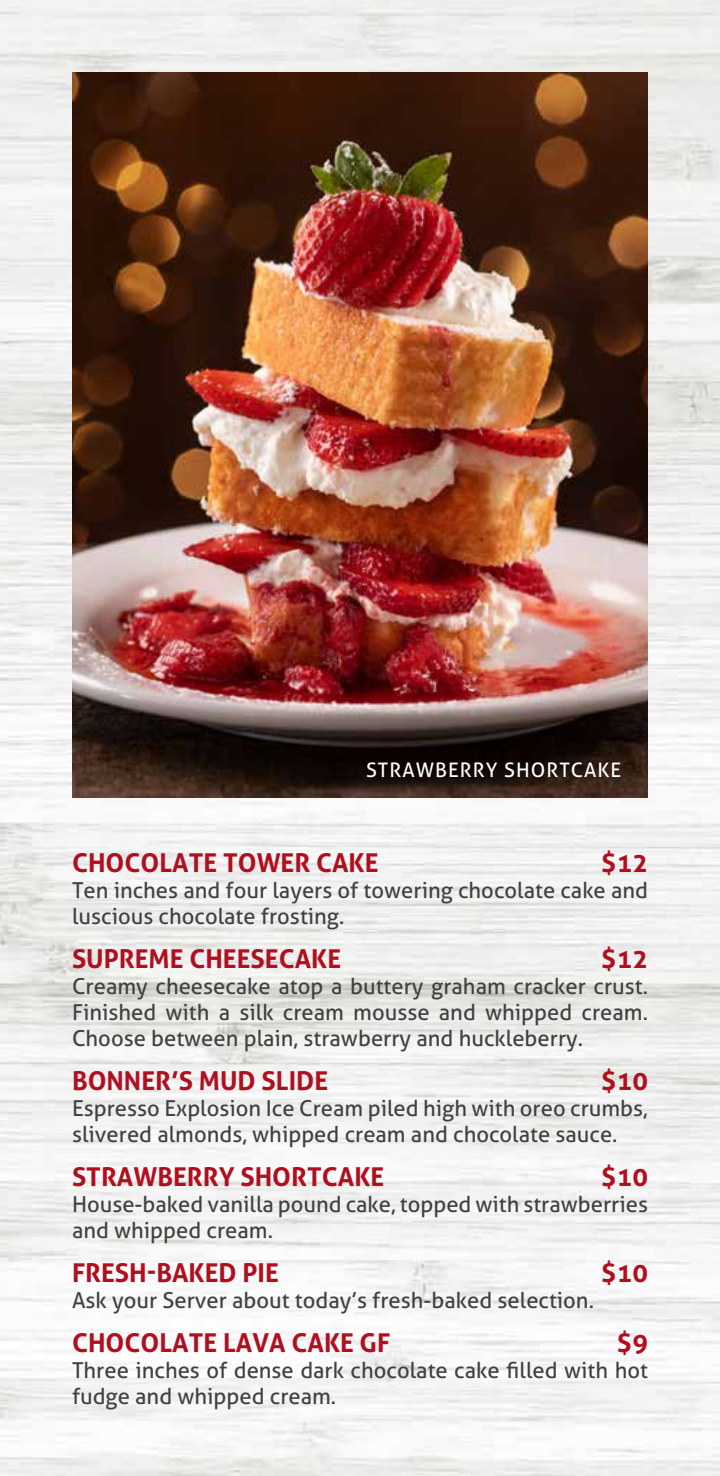
<style>
.page{position:relative;width:720px;height:1476px;background:#fff}
.page>*{position:absolute;margin:0;border:0;box-sizing:border-box;transform-origin:0 0}
.t1{font:700 26px "Aller";color:#b10f1f}
.t2{font:22px/26px "Aller";color:#414042}
.t3{font:20px "Aller";letter-spacing:.05em;color:#fff}
</style>
<div class="page">
<img style="left:0;top:0;width:720px;height:1476px">
<img style="left:72px;top:72px;width:576px;height:725px">
<p class="t3" style="left:366px;top:757px;width:257px">STRAWBERRY SHORTCAKE</p>
<p class="t1" style="left:72px;top:847px;width:308px">CHOCOLATE TOWER CAKE</p>
<p class="t1" style="left:601px;top:847px;width:48px">$12</p>
<p class="t2" style="left:72px;top:877px;width:578px">Ten inches and four layers of towering chocolate cake and luscious chocolate frosting.</p>
<p class="t1" style="left:72px;top:943px;width:271px">SUPREME CHEESECAKE</p>
<p class="t1" style="left:601px;top:943px;width:48px">$12</p>
<p class="t2" style="left:72px;top:973px;width:578px;text-align:justify">Creamy cheesecake atop a buttery graham cracker crust.<br>Finished with a silk cream mousse and whipped cream.<br>Choose between plain, strawberry and huckleberry.</p>
<p class="t1" style="left:72px;top:1065px;width:258px">BONNER’S MUD SLIDE</p>
<p class="t1" style="left:601px;top:1065px;width:48px">$10</p>
<p class="t2" style="left:72px;top:1095px;width:577px">Espresso Explosion Ice Cream piled high with oreo crumbs, slivered almonds, whipped cream and chocolate sauce.</p>
<p class="t1" style="left:72px;top:1161px;width:314px">STRAWBERRY SHORTCAKE</p>
<p class="t1" style="left:601px;top:1161px;width:48px">$10</p>
<p class="t2" style="left:72px;top:1191px;width:578px">House-baked vanilla pound cake, topped with strawberries and whipped cream.</p>
<p class="t1" style="left:72px;top:1257px;width:208px">FRESH-BAKED PIE</p>
<p class="t1" style="left:601px;top:1257px;width:48px">$10</p>
<p class="t2" style="left:72px;top:1287px;width:524px">Ask your Server about today’s fresh-baked selection.</p>
<p class="t1" style="left:72px;top:1327px;width:320px">CHOCOLATE LAVA CAKE GF</p>
<p class="t1" style="left:617px;top:1327px;width:33px">$9</p>
<p class="t2" style="left:72px;top:1357px;width:578px">Three inches of dense dark chocolate cake filled with hot fudge and whipped cream.</p>
</div>
